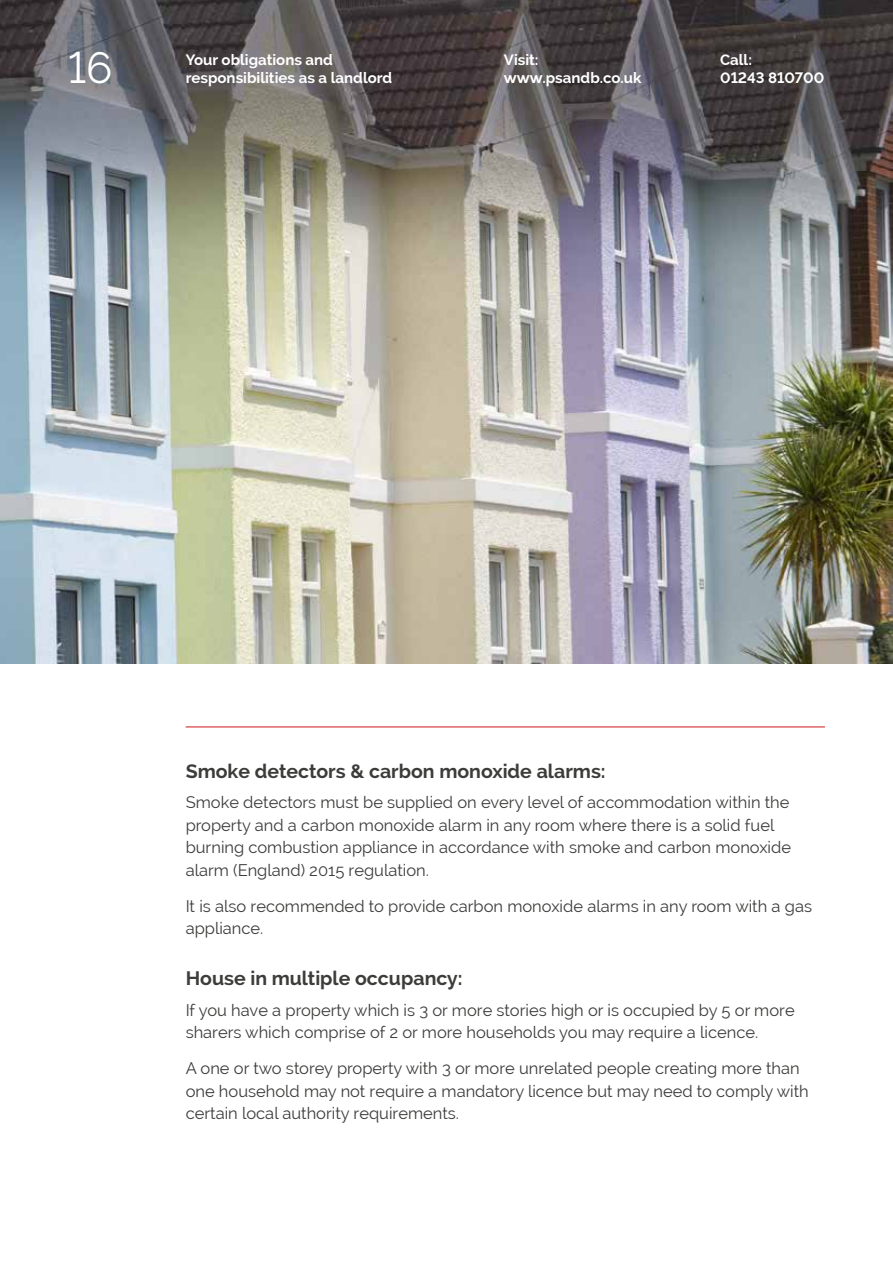
<style>
.page{position:relative;width:893px;height:1263px;background:#fff}
.page>*{position:absolute;margin:0;border:0;box-sizing:border-box;transform-origin:0 0}
.t1{font:43.5px "Raleway";color:#fff}
.t2{font:700 19.5px "Raleway";color:#3c3c3b}
.t3{font:16.5px/22.5px "Raleway";color:#3c3c3b}
.t4{font:700 15px/18px "Raleway";color:#fff}
</style>
<div class="page">
<img style="left:0;top:0;width:893px;height:663px">
<hr style="left:186px;top:726px;width:639px;height:1px;background:#cd171a">
<h1 class="t1" style="left:68px;top:42px;width:46px">16</h1>
<p class="t4" style="left:186px;top:51px;width:149px">Your obligations and</p>
<p class="t4" style="left:186px;top:69px;width:208px">responsibilities as a landlord</p>
<p class="t4" style="left:504px;top:51px;width:139px">Visit: www.psandb.co.uk</p>
<p class="t4" style="left:720px;top:51px;width:106px">Call:<br>01243 810700</p>
<p class="t2" style="left:186px;top:760px;width:421px">Smoke detectors &amp; carbon monoxide alarms:</p>
<p class="t3" style="left:186px;top:791px;width:607px">Smoke detectors must be supplied on every level of accommodation within the property and a carbon monoxide alarm in any room where there is a solid fuel burning combustion appliance in accordance with smoke and carbon monoxide alarm (England) 2015 regulation.</p>
<p class="t3" style="left:186px;top:894px;width:628px">It is also recommended to provide carbon monoxide alarms in any room with a gas appliance.</p>
<p class="t2" style="left:186px;top:967px;width:278px">House in multiple occupancy:</p>
<p class="t3" style="left:186px;top:998px;width:610px">If you have a property which is 3 or more stories high or is occupied by 5 or more sharers which comprise of 2 or more households you may require a licence.</p>
<p class="t3" style="left:186px;top:1057px;width:625px">A one or two storey property with 3 or more unrelated people creating more than one household may not require a mandatory licence but may need to comply with certain local authority requirements.</p>
</div>
